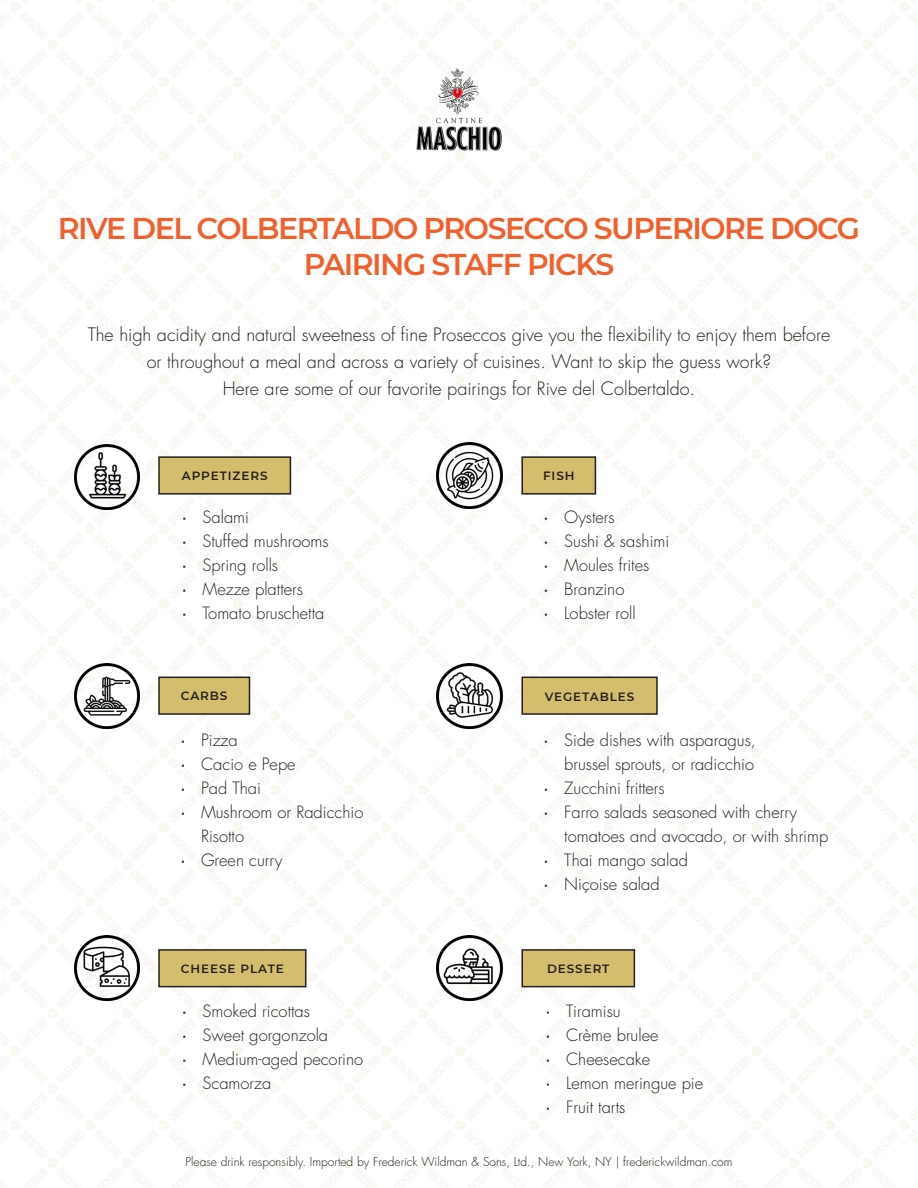
<style>
.page{position:relative;width:918px;height:1188px;background:#fff}
.page>*{position:absolute;margin:0;border:0;box-sizing:border-box;transform-origin:0 0}
.t1{font:600 30px "Montserrat";letter-spacing:-.05em;color:#f15f2d}
.t2{font:300 18px/27px "Futura Std";color:#231f20;text-align:center}
.t3{font:300 16.5px/24px "Futura Std";color:#231f20}
.t4{font:300 12px "Futura Std";color:#231f20}
.t5{font:600 12px "Montserrat";letter-spacing:.075em;color:#231f20}
.s1{font-family:"Bahnschrift";font-weight:400}
</style>
<div class="page">
<img style="left:0;top:0;width:918px;height:1188px">
<div style="left:159px;top:457px;width:131px;height:37px;background:#d4be6e"></div>
<div style="left:158px;top:456px;width:133px;height:39px;border:2px solid #231f20"></div>
<div style="left:159px;top:677px;width:90px;height:37px;background:#d4be6e"></div>
<div style="left:158px;top:677px;width:92px;height:38px;border:2px solid #231f20"></div>
<div style="left:159px;top:950px;width:147px;height:37px;background:#d4be6e"></div>
<div style="left:158px;top:949px;width:148px;height:38px;border:2px solid #231f20"></div>
<div style="left:522px;top:950px;width:112px;height:37px;background:#d4be6e"></div>
<div style="left:521px;top:949px;width:114px;height:38px;border:2px solid #231f20"></div>
<div style="left:522px;top:677px;width:135px;height:37px;background:#d4be6e"></div>
<div style="left:521px;top:677px;width:137px;height:38px;border:2px solid #231f20"></div>
<div style="left:522px;top:457px;width:73px;height:37px;background:#d4be6e"></div>
<div style="left:521px;top:456px;width:75px;height:39px;border:2px solid #231f20"></div>
<img style="left:74px;top:444px;width:65px;height:66px">
<img style="left:437px;top:936px;width:65px;height:65px">
<img style="left:74px;top:936px;width:65px;height:65px">
<img style="left:437px;top:443px;width:65px;height:65px">
<img style="left:437px;top:663px;width:65px;height:65px">
<img style="left:74px;top:663px;width:65px;height:65px">
<img style="left:414px;top:67px;width:90px;height:85px">
<p class="t1" style="left:58px;top:207px;width:804px">RIVE DEL COLBERTALDO PROSECCO SUPERIORE DOCG</p>
<p class="t1" style="left:304px;top:243px;width:312px">PAIRING STAFF PICKS</p>
<p class="t2" style="left:88px;top:321px;width:744px">The high acidity and natural sweetness of fine Proseccos give you the flexibility to enjoy them before or throughout a meal and across a variety of cuisines. Want to skip the guess work?</p>
<p class="t2" style="left:223px;top:375px;width:474px">Here are some of our favorite pairings for Rive del Colbertaldo.</p>
<p class="t5" style="left:182px;top:467px;width:87px">APPETIZERS</p>
<p class="t5" style="left:543px;top:467px;width:33px">FISH</p>
<p class="t3" style="left:182px;top:506px;width:68px"><span class="s1">•</span> Salami</p>
<p class="t3" style="left:182px;top:530px;width:148px"><span class="s1">•</span> Stuffed mushrooms</p>
<p class="t3" style="left:182px;top:554px;width:97px"><span class="s1">•</span> Spring rolls</p>
<p class="t3" style="left:182px;top:578px;width:122px"><span class="s1">•</span> Mezze platters</p>
<p class="t3" style="left:182px;top:602px;width:144px"><span class="s1">•</span> Tomato bruschetta</p>
<p class="t3" style="left:544px;top:506px;width:72px"><span class="s1">•</span> Oysters</p>
<p class="t3" style="left:544px;top:530px;width:127px"><span class="s1">•</span> Sushi &amp; sashimi</p>
<p class="t3" style="left:544px;top:554px;width:107px"><span class="s1">•</span> Moules frites</p>
<p class="t3" style="left:544px;top:578px;width:82px"><span class="s1">•</span> Branzino</p>
<p class="t3" style="left:544px;top:602px;width:93px"><span class="s1">•</span> Lobster roll</p>
<p class="t5" style="left:181px;top:687px;width:48px">CARBS</p>
<p class="t5" style="left:545px;top:688px;width:91px">VEGETABLES</p>
<p class="t3" style="left:181px;top:729px;width:58px"><span class="s1">•</span> Pizza</p>
<p class="t3" style="left:181px;top:753px;width:116px"><span class="s1">•</span> Cacio e Pepe</p>
<p class="t3" style="left:181px;top:777px;width:82px"><span class="s1">•</span> Pad Thai</p>
<p class="t3" style="left:201px;top:801px;width:164px;text-indent:-20px"><span class="s1">•</span> Mushroom or Radicchio<br>Risotto</p>
<p class="t3" style="left:181px;top:849px;width:103px"><span class="s1">•</span> Green curry</p>
<p class="t3" style="left:544px;top:729px;width:214px;text-align:right"><span class="s1">•</span> Side dishes with asparagus, brussel sprouts, or radicchio</p>
<p class="t3" style="left:544px;top:777px;width:122px"><span class="s1">•</span> Zucchini fritters</p>
<p class="t3" style="left:564px;top:801px;width:266px;text-indent:-20px"><span class="s1">•</span> Farro salads seasoned with cherry tomatoes and avocado, or with shrimp</p>
<p class="t3" style="left:544px;top:849px;width:145px"><span class="s1">•</span> Thai mango salad</p>
<p class="t3" style="left:544px;top:873px;width:117px"><span class="s1">•</span> Niçoise salad</p>
<p class="t5" style="left:181px;top:960px;width:104px">CHEESE PLATE</p>
<p class="t5" style="left:547px;top:961px;width:64px">DESSERT</p>
<p class="t3" style="left:182px;top:1000px;width:129px"><span class="s1">•</span> Smoked ricottas</p>
<p class="t3" style="left:182px;top:1024px;width:147px"><span class="s1">•</span> Sweet gorgonzola</p>
<p class="t3" style="left:182px;top:1048px;width:182px"><span class="s1">•</span> Medium-aged pecorino</p>
<p class="t3" style="left:182px;top:1072px;width:91px"><span class="s1">•</span> Scamorza</p>
<p class="t3" style="left:546px;top:1000px;width:76px"><span class="s1">•</span> Tiramisu</p>
<p class="t3" style="left:546px;top:1024px;width:114px"><span class="s1">•</span> Crème brulee</p>
<p class="t3" style="left:546px;top:1048px;width:106px"><span class="s1">•</span> Cheesecake</p>
<p class="t3" style="left:546px;top:1072px;width:159px"><span class="s1">•</span> Lemon meringue pie</p>
<p class="t3" style="left:546px;top:1096px;width:81px"><span class="s1">•</span> Fruit tarts</p>
<p class="t4" style="left:186px;top:1154px;width:548px">Please drink responsibly. Imported by Frederick Wildman &amp; Sons, Ltd., New York, NY | frederickwildman.com</p>
</div>
